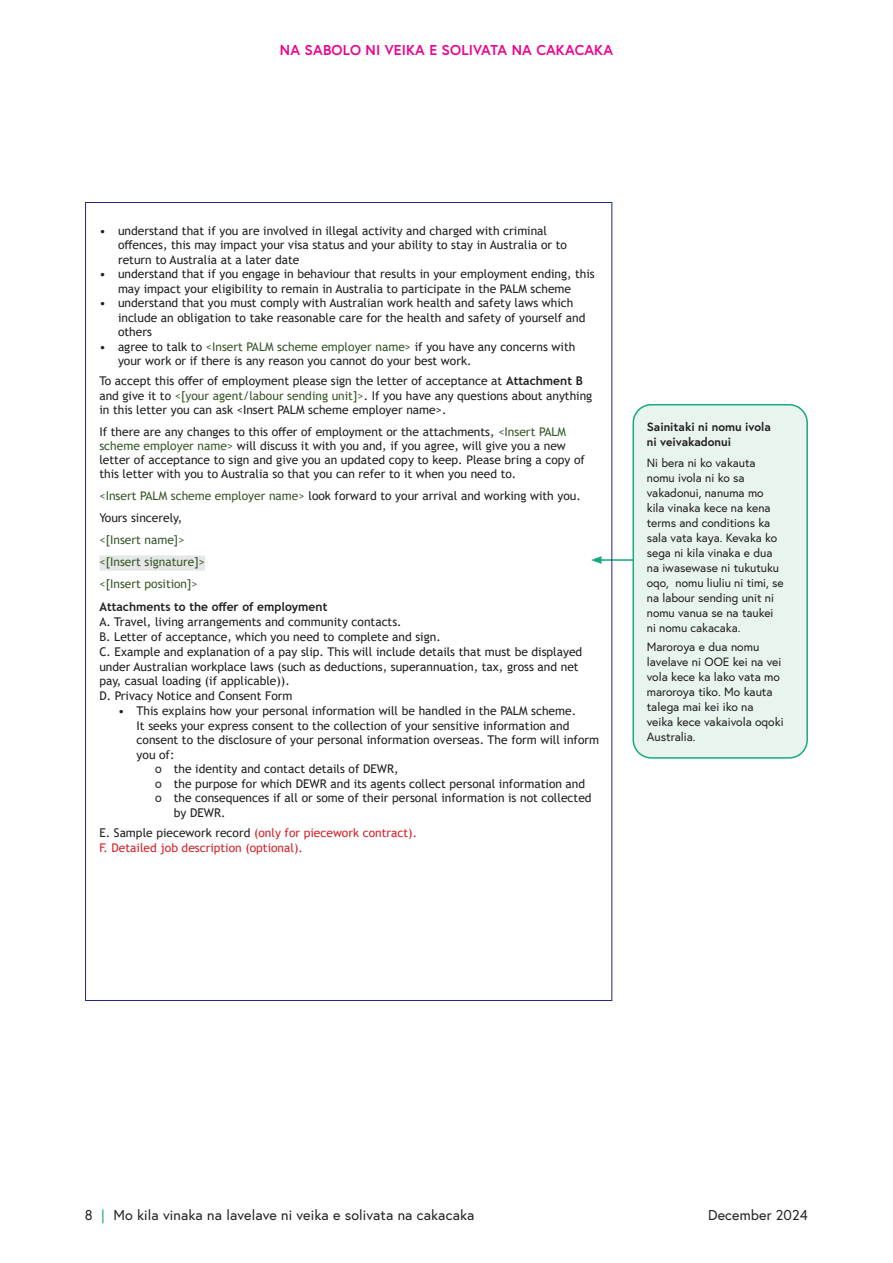
<style>
.page{position:relative;width:893px;height:1263px;background:#fff}
.page>*{position:absolute;margin:0;border:0;box-sizing:border-box;transform-origin:0 0}
.t1{font:14.25px "Europa";letter-spacing:.01em;color:#231f20}
.t2{font:700 14.25px "Europa";letter-spacing:.01em;color:#ed028c}
.t3{font:12px/14.4px "Trebuchet MS";color:#231f20}
.t4{font:12px/15px "Europa";color:#231f20}
.t5{font:12px "Trebuchet MS";color:#d1232a}
.t6{font:12px "Trebuchet MS";color:#395728}
.t7{font:700 12px/15px "Europa";color:#231f20}
.t8{font:700 12px "Trebuchet MS";color:#231f20}
.s1{color:#395728}
.s2{font-weight:700}
.s3{font-family:"Arial"}
.s4{color:#231f20}
.s5{color:#17a97f}
</style>
<div class="page">
<div style="left:99px;top:555px;width:106px;height:16px;background:#e6e7e9"></div>
<hr style="left:599px;top:559px;width:125px;height:2px;background:#17a97f">
<svg style="left:591px;top:556px;width:11px;height:8px"></svg>
<div style="left:633px;top:405px;width:174px;height:353px;background:#e8f4ee;border-radius:18px"></div>
<div style="left:632px;top:404px;width:176px;height:355px;border:2px solid #17a97f;border-radius:18px"></div>
<p class="t2" style="left:280px;top:40px;width:335px">NA SABOLO NI VEIKA E SOLIVATA NA CAKACAKA</p>
<p class="t3" style="left:118px;top:223px;width:451px;text-indent:-19px">• understand that if you are involved in illegal activity and charged with criminal offences, this may impact your visa status and your ability to stay in Australia or to return to Australia at a later date</p>
<p class="t3" style="left:99px;top:267px;width:497px;text-align:center">• understand that if you engage in behaviour that results in your employment ending, this may impact your eligibility to remain in Australia to participate in the PALM scheme</p>
<p class="t3" style="left:118px;top:296px;width:469px;text-indent:-19px">• understand that you must comply with Australian work health and safety laws which include an obligation to take reasonable care for the health and safety of yourself and others</p>
<p class="t3" style="left:118px;top:339px;width:459px;text-indent:-19px">• agree to talk to <span class="s1">&lt;Insert PALM scheme employer name&gt;</span> if you have any concerns with your work or if there is any reason you cannot do your best work.</p>
<p class="t3" style="left:99px;top:374px;width:494px">To accept this offer of employment please sign the letter of acceptance at <span class="s2">Attachment B </span>and give it to <span class="s1">&lt;[your agent/labour sending unit]&gt;</span>. If you have any questions about anything in this letter you can ask &lt;Insert PALM scheme employer name&gt;.</p>
<p class="t3" style="left:99px;top:424px;width:487px">If there are any changes to this offer of employment or the attachments, <span class="s1">&lt;Insert PALM scheme employer name&gt;</span> will discuss it with you and, if you agree, will give you a new letter of acceptance to sign and give you an updated copy to keep. Please bring a copy of this letter with you to Australia so that you can refer to it when you need to.</p>
<p class="t3" style="left:99px;top:489px;width:483px"><span class="s1">&lt;Insert PALM scheme employer name&gt;</span> look forward to your arrival and working with you.</p>
<p class="t3" style="left:99px;top:511px;width:84px">Yours sincerely,</p>
<p class="t6" style="left:99px;top:532px;width:87px">&lt;[Insert name]&gt;</p>
<p class="t6" style="left:99px;top:554px;width:107px">&lt;[Insert signature]&gt;</p>
<p class="t6" style="left:99px;top:576px;width:100px">&lt;[Insert position]&gt;</p>
<p class="t8" style="left:99px;top:599px;width:230px">Attachments to the offer of employment</p>
<p class="t3" style="left:99px;top:614px;width:304px">A. Travel, living arrangements and community contacts.</p>
<p class="t3" style="left:99px;top:629px;width:343px">B. Letter of acceptance, which you need to complete and sign.</p>
<p class="t3" style="left:99px;top:645px;width:484px">C. Example and explanation of a pay slip. This will include details that must be displayed under Australian workplace laws (such as deductions, superannuation, tax, gross and net pay, casual loading (if applicable)).</p>
<p class="t3" style="left:99px;top:689px;width:195px">D. Privacy Notice and Consent Form</p>
<p class="t3" style="left:137px;top:704px;width:464px;text-indent:-19px">• This explains how your personal information will be handled in the PALM scheme.<br>It seeks your express consent to the collection of your sensitive information and consent to the disclosure of your personal information overseas. The form will inform you of:</p>
<p class="t3" style="left:155px;top:762px;width:245px"><span class="s3">о</span> the identity and contact details of DEWR,</p>
<p class="t3" style="left:155px;top:776px;width:431px"><span class="s3">о</span> the purpose for which DEWR and its agents collect personal information and</p>
<p class="t3" style="left:174px;top:790px;width:419px;text-indent:-19px"><span class="s3">о</span> the consequences if all or some of their personal information is not collected by DEWR.</p>
<p class="t5" style="left:99px;top:825px;width:319px"><span class="s4">E. Sample piecework record</span> (only for piecework contract).</p>
<p class="t5" style="left:99px;top:840px;width:205px">F. Detailed job description (optional).</p>
<p class="t7" style="left:647px;top:419px;width:126px">Sainitaki ni nomu ivola ni veivakadonui</p>
<p class="t4" style="left:647px;top:455px;width:138px">Ni bera ni ko vakauta nomu ivola ni ko sa vakadonui, nanuma mo kila vinaka kece na kena terms and conditions ka sala vata kaya. Kevaka ko sega ni kila vinaka e dua na iwasewase ni tukutuku oqo, nomu liuliu ni timi, se na labour sending unit ni nomu vanua se na taukei ni nomu cakacaka.</p>
<p class="t4" style="left:647px;top:639px;width:138px">Maroroya e dua nomu lavelave ni OOE kei na vei vola kece ka lako vata mo maroroya tiko. Mo kauta talega mai kei iko na<br>veika kece vakaivola oqoki<br>Australia.</p>
<p class="t1" style="left:85px;top:1205px;width:391px">8 <span class="s5">|</span> Mo kila vinaka na lavelave ni veika e solivata na cakacaka</p>
<p class="t1" style="left:708px;top:1205px;width:101px">December 2024</p>
</div>
